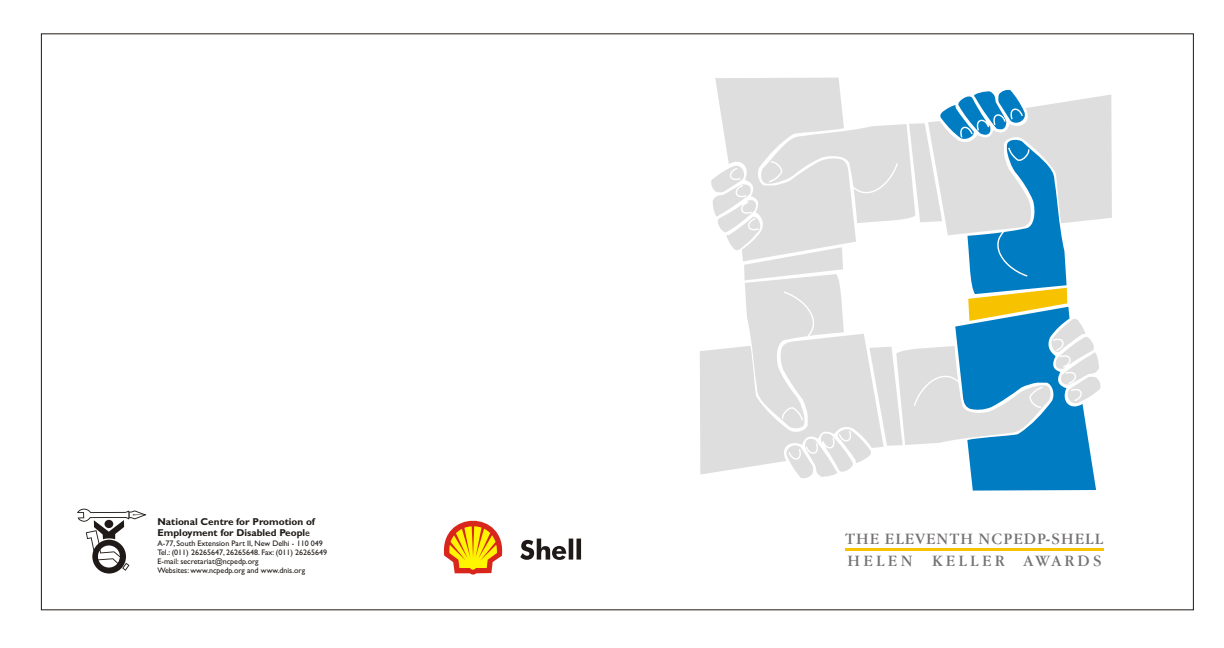
<style>
.page{position:relative;width:1224px;height:648px;background:#fff}
.page>*{position:absolute;margin:0;border:0;box-sizing:border-box;transform-origin:0 0}
.t1{font:16.4px/21.8px "Garmd ITC Bk BT";letter-spacing:.065em;color:#737070}
.t2{font:700 10px/11.6px "Gill Sans";color:#1f1a17}
.t3{font:8px/9.1px "Gill Sans";color:#1f1a17}
.s1{font-weight:400}
</style>
<div class="page">
<svg style="left:77px;top:509px;width:69px;height:65px"></svg>
<svg style="left:443px;top:520px;width:60px;height:55px"></svg>
<svg style="left:520px;top:539px;width:61px;height:21px"></svg>
<hr style="left:845px;top:549px;width:258px;height:2px;background:#f7c200">
<svg style="left:700px;top:78px;width:412px;height:413px"></svg>
<p class="t2" style="left:158px;top:517px;width:159px">National Centre for Promotion of<br>Employment for Disabled Peopl<span class="s1">e</span></p>
<p class="t3" style="left:158px;top:539px;width:171px">A-77, South Extension Part II, New Delhi - 110 049<br>Tel.: (011) 26265647, 26265648. Fax: (011) 26265649</p>
<p class="t3" style="left:158px;top:558px;width:103px">E-mail: secretariat@ncpedp.org</p>
<p class="t3" style="left:158px;top:567px;width:149px">Websites: www.ncpedp.org and www.dnis.org</p>
<h1 class="t1" style="left:845px;top:529px;width:260px">THE ELEVENTH NCPEDP-SHELL<br>HELEN KELLER AWARDS</h1>
</div>
